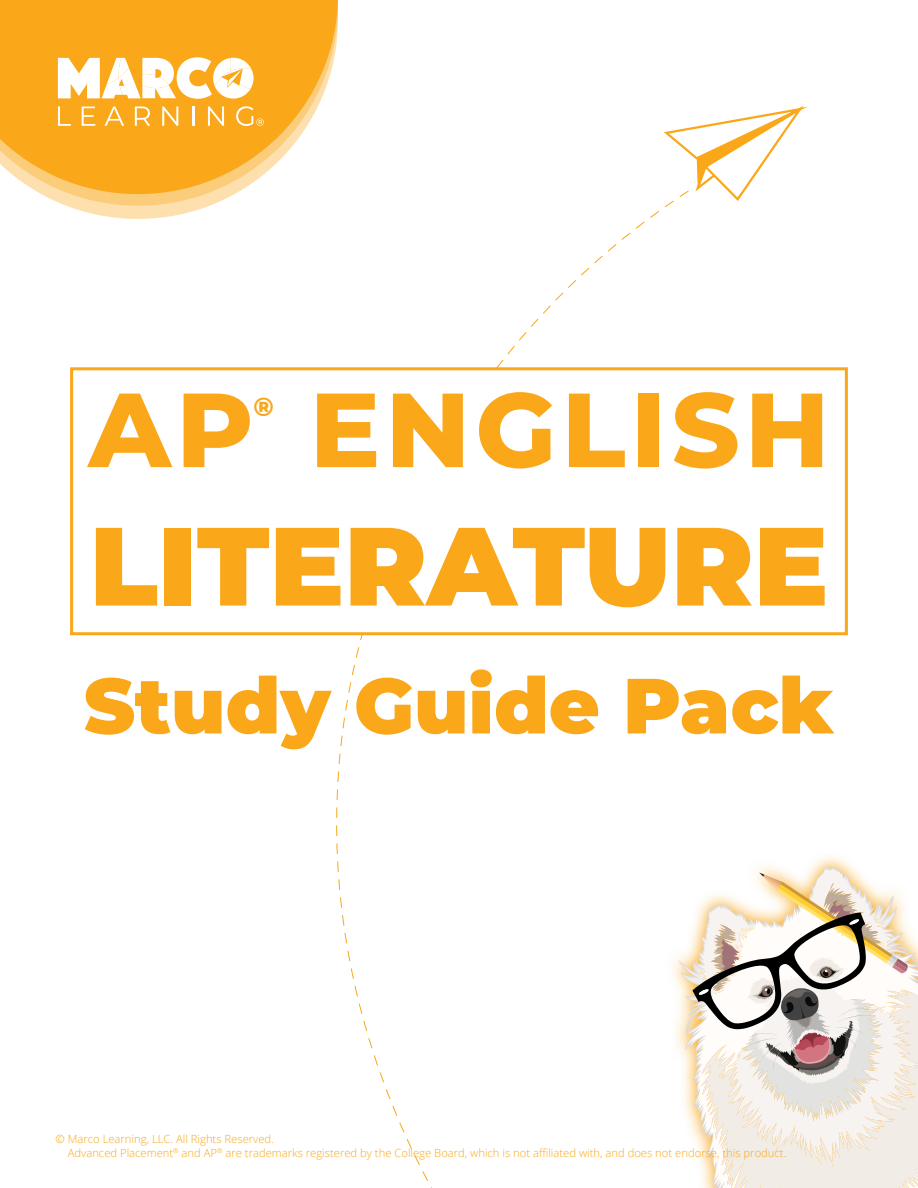
<style>
.page{position:relative;width:918px;height:1188px;background:#fff}
.page>*{position:absolute;margin:0;border:0;box-sizing:border-box;transform-origin:0 0}
.t1{font:900 111px "Montserrat";color:#faa719}
.t2{font:800 105px "Montserrat";letter-spacing:.05em;color:#faa719}
.t3{font:900 78px "Montserrat";color:#faa719}
.t4{font:800 26.25px "Montserrat";color:#faa719}
.t5{font:300 11.25px/13.5px "Open Sans";color:#faa719}
</style>
<div class="page">
<svg style="left:664px;top:105px;width:144px;height:97px"></svg>
<div style="left:70px;top:367px;width:778px;height:268px;background:#fff;border:3px solid #faa719"></div>
<svg style="left:67px;top:206px;width:141px;height:13px;fill:#fde0ae"></svg>
<svg style="left:41px;top:194px;width:193px;height:12px"></svg>
<svg style="left:0;top:0;width:338px;height:194px;fill:#faa719"></svg>
<svg style="left:58px;top:57px;width:196px;height:42px"></svg>
<svg style="left:58px;top:106px;width:13px;height:20px"></svg>
<svg style="left:82px;top:106px;width:13px;height:20px"></svg>
<svg style="left:105px;top:106px;width:19px;height:20px"></svg>
<svg style="left:135px;top:106px;width:15px;height:20px"></svg>
<svg style="left:162px;top:106px;width:16px;height:20px"></svg>
<hr style="left:192px;top:106px;width:2px;height:20px;background:#fff">
<svg style="left:208px;top:106px;width:16px;height:20px"></svg>
<svg style="left:236px;top:106px;width:28px;height:20px"></svg>
<svg style="left:679px;top:873px;width:239px;height:315px"></svg>
<h2 class="t2" style="left:88px;top:353px;width:167px">AP</h2>
<h3 class="t4" style="left:254px;top:388px;width:22px">®</h3>
<h2 class="t2" style="left:310px;top:353px;width:521px">ENGLISH</h2>
<h1 class="t1" style="left:90px;top:483px;width:740px">LITERATURE</h1>
<h3 class="t3" style="left:84px;top:647px;width:752px">Study Guide Pack</h3>
<p class="t5" style="left:68px;top:1132px;width:720px;text-indent:-12px">© Marco Learning, LLC. All Rights Reserved.<br>Advanced Placement<sup>®</sup> and AP<sup>®</sup> are trademarks registered by the College Board, which is not affiliated with, and does not endorse, this product.</p>
</div>
